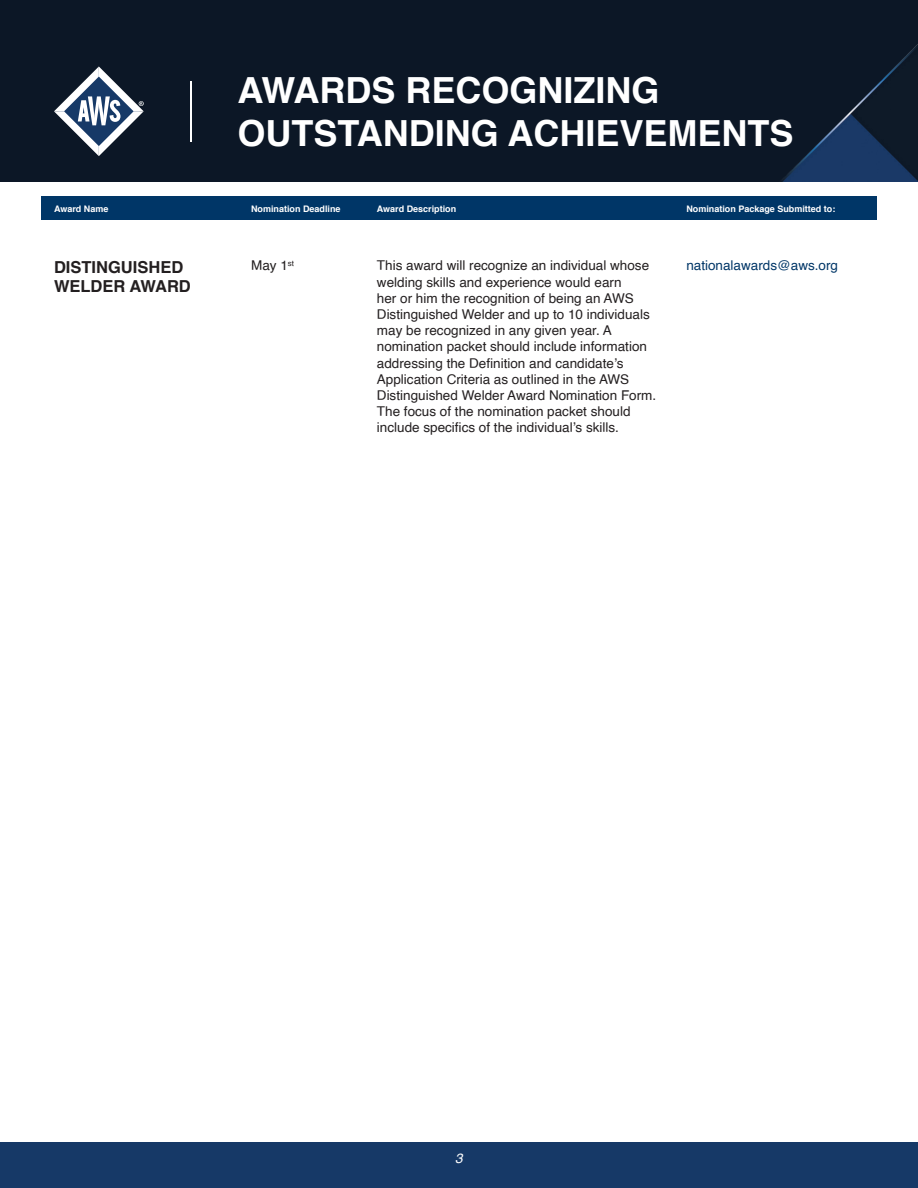
<style>
.page{position:relative;width:918px;height:1188px;background:#fff}
.page>*{position:absolute;margin:0;border:0;box-sizing:border-box;transform-origin:0 0}
.t1{font:700 36px "Helvetica";color:#fff}
.t2{font:700 16.5px/19.8px "Helvetica";color:#231f20}
.t3{font:900 13.5px/16.2px "Helvetica";color:#231f20}
.t4{font:900 13.5px "Helvetica";color:#003667}
.t5{font:italic 13.5px "Helvetica";color:#fff}
.t6{font:700 9px "Helvetica";color:#fff}
</style>
<div class="page">
<div style="left:0;top:0;width:918px;height:181px;background:#0c1726"></div>
<img style="left:781px;top:44px;width:137px;height:137px">
<svg style="left:54px;top:66px;width:90px;height:90px"></svg>
<hr style="left:190px;top:81px;width:2px;height:60px;background:#fff">
<div style="left:0;top:1143px;width:918px;height:45px;background:#163967"></div>
<div style="left:41px;top:197px;width:836px;height:23px;background:#003667"></div>
<p class="t1" style="left:238px;top:61px;width:424px">AWARDS RECOGNIZING</p>
<p class="t1" style="left:238px;top:104px;width:558px">OUTSTANDING ACHIEVEMENTS</p>
<p class="t6" style="left:54px;top:202px;width:56px">Award Name</p>
<p class="t6" style="left:251px;top:202px;width:91px">Nomination Deadline</p>
<p class="t6" style="left:377px;top:202px;width:81px">Award Description</p>
<p class="t6" style="left:686px;top:202px;width:151px">Nomination Package Submitted to:</p>
<p class="t2" style="left:54px;top:257px;width:138px">DISTINGUISHED<br>WELDER AWARD</p>
<p class="t3" style="left:251px;top:258px;width:44px">May 1<sup>st</sup></p>
<p class="t3" style="left:377px;top:258px;width:281px">This award will recognize an individual whose welding skills and experience would earn<br>her or him the recognition of being an AWS Distinguished Welder and up to 10 individuals may be recognized in any given year. A nomination packet should include information addressing the Definition and candidate’s Application Criteria as outlined in the AWS Distinguished Welder Award Nomination Form.<br>The focus of the nomination packet should include specifics of the individual’s skills.</p>
<p class="t4" style="left:686px;top:255px;width:153px">nationalawards@aws.org</p>
<p class="t5" style="left:455px;top:1147px;width:9px">3</p>
</div>
